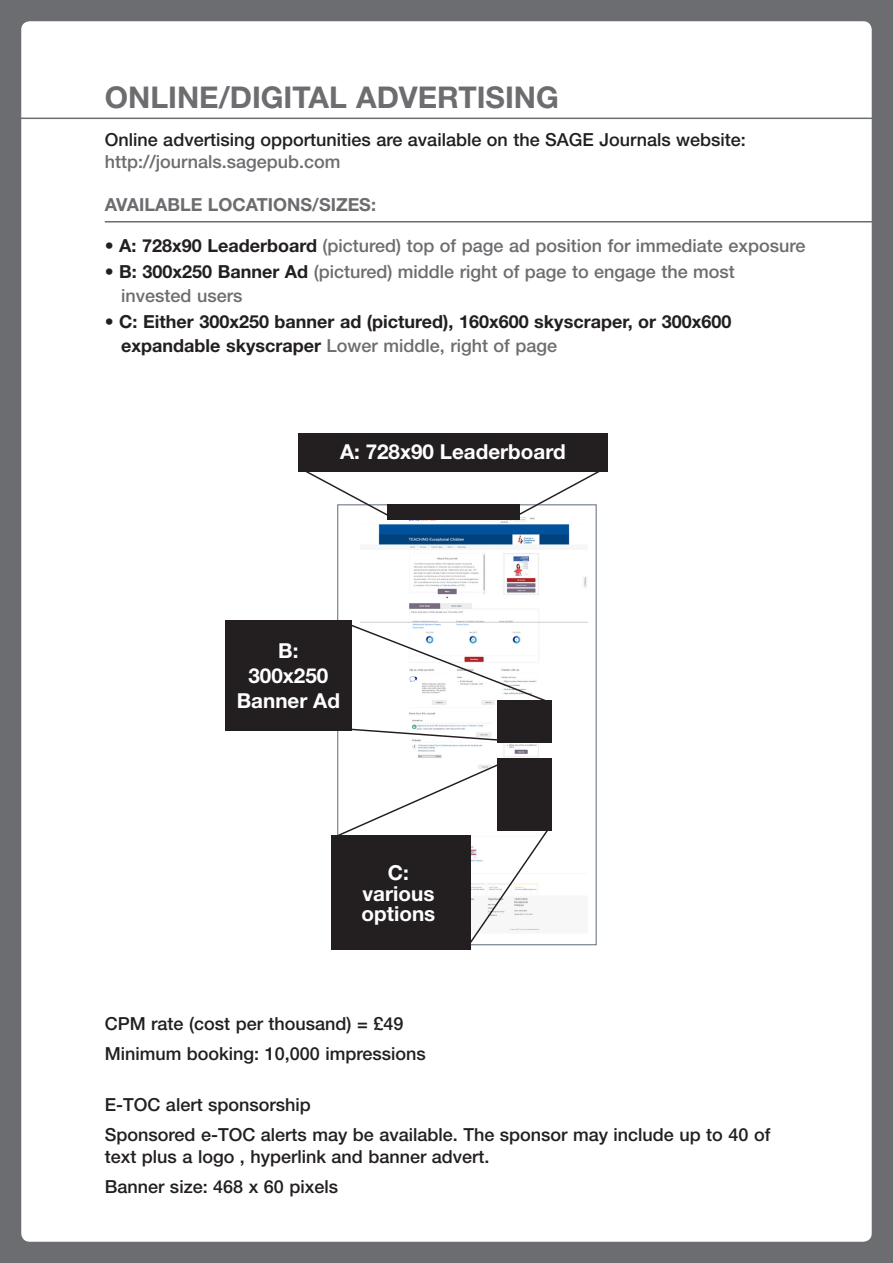
<style>
.page{position:relative;width:893px;height:1263px;background:#6c6d70}
.page>*{position:absolute;margin:0;border:0;box-sizing:border-box;transform-origin:0 0}
.t1{font:700 30px "Helvetica Neue LT Std";color:#6c6d70}
.t2{font:700 20.7px/20.7px "Helvetica Neue LT Std";color:#fff;text-align:center}
.t3{font:500 18px/21.6px "Helvetica Neue LT Std";color:#231f20}
.t4{font:500 18px/24px "Helvetica Neue LT Std";color:#6c6d70}
.t5{font:700 18px/24px "Helvetica Neue LT Std";color:#231f20}
.t6{font:700 18px "Helvetica Neue LT Std";color:#6c6d70}
.s1{color:#6c6d70}
.s2{font-weight:700;color:#231f20}
.s3{font-weight:500;color:#6c6d70}
</style>
<div class="page">
<div style="left:21px;top:21px;width:851px;height:1221px;background:#fff;border-radius:9px"></div>
<hr style="left:6px;top:118px;width:887px;height:1px;background:#6c6d70">
<hr style="left:105px;top:221px;width:782px;height:1px;background:#6c6d70">
<div style="left:298px;top:433px;width:310px;height:39px;background:#231f20"></div>
<img style="left:361px;top:517px;width:226px;height:314px">
<div style="left:387px;top:504px;width:133px;height:16px;background:#231f20"></div>
<div style="left:497px;top:700px;width:54px;height:42px;background:#231f20"></div>
<div style="left:225px;top:620px;width:126px;height:111px;background:#231f20"></div>
<svg style="left:306px;top:472px;width:81px;height:45px"></svg>
<svg style="left:520px;top:472px;width:80px;height:45px"></svg>
<div style="left:331px;top:835px;width:140px;height:115px;background:#231f20"></div>
<svg style="left:337px;top:757px;width:214px;height:189px"></svg>
<svg style="left:351px;top:623px;width:201px;height:81px"></svg>
<svg style="left:351px;top:728px;width:146px;height:14px"></svg>
<p class="t1" style="left:105px;top:78px;width:456px">ONLINE/DIGITAL ADVERTISING</p>
<p class="t3" style="left:105px;top:129px;width:643px">Online advertising opportunities are available on the SAGE Journals website: <span class="s1">http://journals.sagepub.com</span></p>
<p class="t6" style="left:105px;top:194px;width:273px">AVAILABLE LOCATIONS/SIZES:</p>
<p class="t4" style="left:105px;top:234px;width:702px"><span class="s2">• A: 728x90 Leaderboard</span> (pictured) top of page ad position for immediate exposure</p>
<p class="t4" style="left:121px;top:260px;width:615px;text-indent:-17px"><span class="s2">• B: 300x250 Banner Ad</span> (pictured) middle right of page to engage the most invested users</p>
<p class="t5" style="left:121px;top:310px;width:612px;text-indent:-17px">• C: Either 300x250 banner ad (pictured), 160x600 skyscraper, or 300x600 expandable skyscraper <span class="s3">Lower middle, right of page</span></p>
<p class="t2" style="left:340px;top:440px;width:227px">A: 728x90 Leaderboard</p>
<p class="t2" style="left:278px;top:640px;width:22px">B:</p>
<p class="t2" style="left:248px;top:665px;width:81px">300x250</p>
<p class="t2" style="left:237px;top:690px;width:105px">Banner Ad</p>
<p class="t2" style="left:362px;top:862px;width:75px">C: various options</p>
<p class="t3" style="left:105px;top:1012px;width:300px">CPM rate (cost per thousand) = £49</p>
<p class="t3" style="left:105px;top:1042px;width:322px">Minimum booking: 10,000 impressions</p>
<p class="t3" style="left:105px;top:1094px;width:208px">E-TOC alert sponsorship</p>
<p class="t3" style="left:105px;top:1124px;width:667px">Sponsored e-TOC alerts may be available. The sponsor may include up to 40 of text plus a logo , hyperlink and banner advert.</p>
<p class="t3" style="left:105px;top:1175px;width:235px">Banner size: 468 x 60 pixels</p>
</div>
